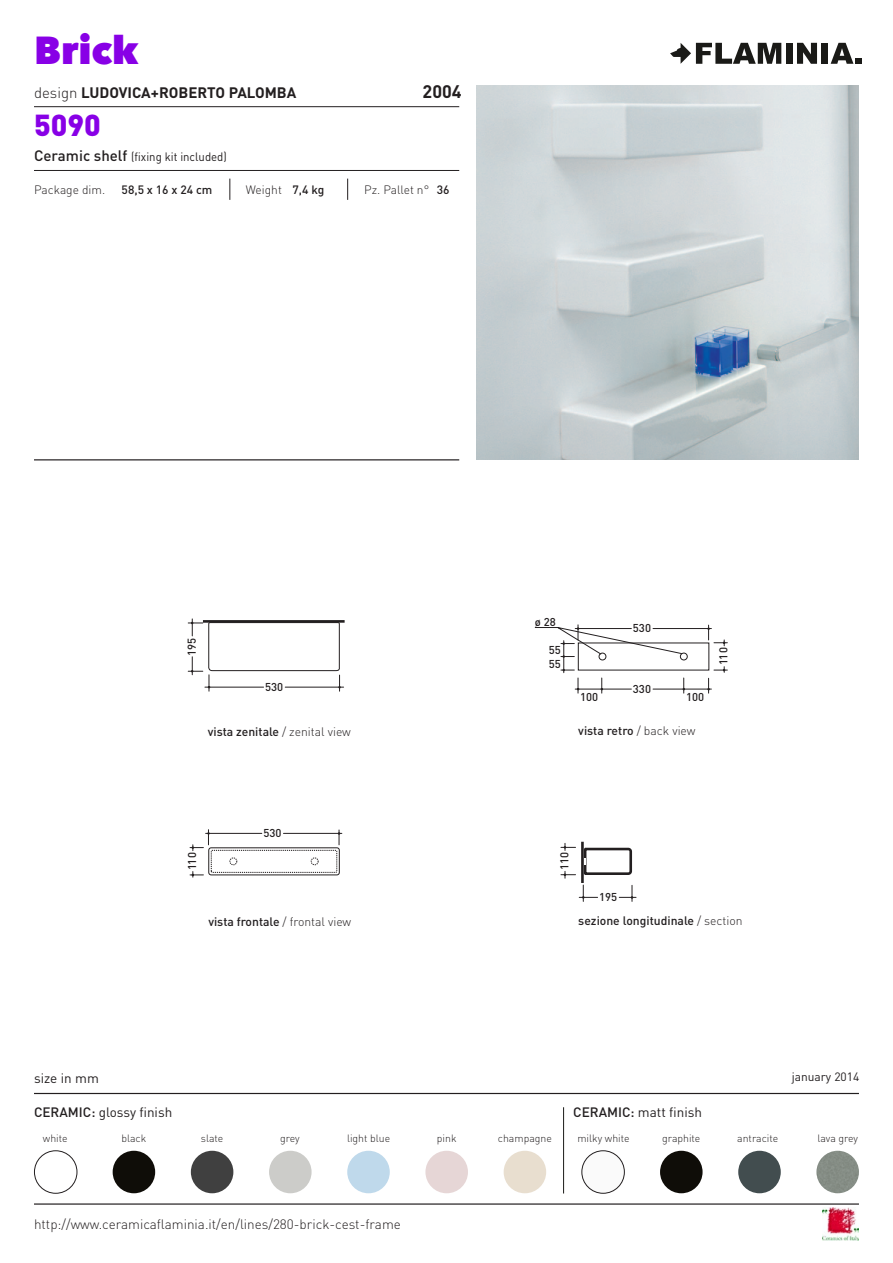
<style>
.page{position:relative;width:893px;height:1263px;background:#fff}
.page>*{position:absolute;margin:0;border:0;box-sizing:border-box;transform-origin:0 0}
.t1{font:800 39px "Avenir Next LT Pro";color:#8800e6}
.t2{font:900 30px "DIN";color:#8800e6}
.t3{font:700 18px "DIN";color:#231f20}
.t4{font:700 15px "DIN";color:#231f20}
.t5{font:300 13.5px "DIN";color:#231f20}
.t6{font:13.5px "DIN";color:#231f20}
.t7{font:500 12.15px "DIN";color:#231f20}
.t8{font:300 12px "DIN";color:#231f20}
.t9{font:12px "DIN";color:#231f20;scale:.95 1}
.t10{font:500 12px "DIN";color:#231f20}
.t11{font:12px "DIN";color:#231f20}
.t12{font:500 11.25px/13.5px "DIN";color:#231f20}
.t13{font:300 10.5px "DIN";color:#231f20}
.s1{font-weight:300}
.s2{font-weight:500;font-size:15px}
.s3{font-weight:500}
</style>
<div class="page">
<hr style="left:34px;top:1203px;width:825px;height:2px;background:#231f20">
<img style="left:822px;top:1208px;width:37px;height:32px">
<svg style="left:670px;top:43px;width:111px;height:21px"></svg>
<div style="left:786px;top:43px;width:6px;height:21px;background:#1a1a17"></div>
<svg style="left:797px;top:43px;width:20px;height:21px"></svg>
<div style="left:822px;top:43px;width:6px;height:21px;background:#1a1a17"></div>
<svg style="left:831px;top:43px;width:30px;height:21px"></svg>
<hr style="left:34px;top:459px;width:425px;height:1px;background:#231f20">
<hr style="left:34px;top:106px;width:425px;height:1px;background:#231f20">
<hr style="left:34px;top:170px;width:425px;height:1px;background:#231f20">
<img style="left:476px;top:85px;width:383px;height:374px">
<hr style="left:34px;top:1093px;width:825px;height:1px;background:#231f20">
<svg style="left:230px;top:179px;width:1px;height:21px"></svg>
<svg style="left:347px;top:179px;width:1px;height:21px"></svg>
<div style="left:680px;top:653px;width:8px;height:7px;border:1px solid #231f20;border-radius:50%"></div>
<svg style="left:229px;top:857px;width:90px;height:8px"></svg>
<svg style="left:579px;top:885px;width:19px;height:16px"></svg>
<svg style="left:619px;top:885px;width:17px;height:16px"></svg>
<hr style="left:653px;top:628px;width:58px;height:1px;background:#231f20">
<hr style="left:653px;top:689px;width:58px;height:1px;background:#231f20">
<svg style="left:683px;top:678px;width:2px;height:15px"></svg>
<svg style="left:707px;top:678px;width:3px;height:15px"></svg>
<svg style="left:707px;top:625px;width:20px;height:21px"></svg>
<svg style="left:714px;top:667px;width:13px;height:5px"></svg>
<svg style="left:205px;top:627px;width:477px;height:218px"></svg>
<svg style="left:190px;top:845px;width:13px;height:6px"></svg>
<svg style="left:190px;top:871px;width:13px;height:6px"></svg>
<svg style="left:561px;top:843px;width:15px;height:7px"></svg>
<svg style="left:561px;top:871px;width:15px;height:7px"></svg>
<svg style="left:188px;top:619px;width:153px;height:72px"></svg>
<div style="left:211px;top:850px;width:126px;height:22px;border:1px dashed #231f20"></div>
<div style="left:208px;top:847px;width:132px;height:28px;border:1px solid #231f20;border-radius:2px"></div>
<hr style="left:581px;top:842px;width:3px;height:41px;background:#231f20">
<hr style="left:203px;top:620px;width:142px;height:3px;background:#231f20">
<svg style="left:583px;top:846px;width:50px;height:30px"></svg>
<div style="left:34px;top:1150px;width:43px;height:43px;border:1px solid #231f20;border-radius:50%"></div>
<div style="left:113px;top:1151px;width:42px;height:42px;background:#0f0d08;border-radius:50%"></div>
<div style="left:191px;top:1151px;width:42px;height:42px;background:#404040;border-radius:50%"></div>
<div style="left:269px;top:1151px;width:43px;height:42px;background:#ccccc9;border-radius:50%"></div>
<div style="left:347px;top:1151px;width:43px;height:42px;background:#bfd9eb;border-radius:50%"></div>
<div style="left:425px;top:1151px;width:43px;height:42px;background:#e6d6d6;border-radius:50%"></div>
<div style="left:504px;top:1151px;width:42px;height:42px;background:#e8decf;border-radius:50%"></div>
<div style="left:582px;top:1151px;width:42px;height:42px;background:#fafafa;border-radius:50%"></div>
<div style="left:582px;top:1150px;width:43px;height:43px;border:1px solid #231f20;border-radius:50%"></div>
<div style="left:660px;top:1151px;width:43px;height:42px;background:#0f0d08;border-radius:50%"></div>
<div style="left:738px;top:1151px;width:43px;height:42px;background:#424d4f;border-radius:50%"></div>
<img style="left:816px;top:1151px;width:43px;height:42px;border-radius:21px">
<hr style="left:563px;top:1107px;width:1px;height:86px;background:#1a1a17">
<h1 class="t1" style="left:34px;top:26px;width:106px">Brick</h1>
<p class="t4" style="left:34px;top:82px;width:264px"><span class="s1">design</span> LUDOVICA+ROBERTO PALOMBA</p>
<h3 class="t3" style="left:423px;top:79px;width:41px">2004</h3>
<h2 class="t2" style="left:34px;top:105px;width:68px">5090</h2>
<p class="t9" style="left:34px;top:149px;width:204px"><span class="s2">Ceramic shelf</span> (fixing kit included)</p>
<p class="t8" style="left:34px;top:182px;width:73px">Package dim.</p>
<p class="t10" style="left:122px;top:182px;width:92px">58,5 x 16 x 24 cm</p>
<p class="t8" style="left:246px;top:182px;width:80px">Weight <span class="s3">7,4 kg</span></p>
<p class="t8" style="left:364px;top:182px;width:87px">Pz. Pallet n° <span class="s3">36</span></p>
<p class="t12" style="left:185px;top:656px;width:20px;rotate:-90deg">195</p>
<p class="t12" style="left:265px;top:679px;width:20px">530</p>
<p class="t7" style="left:208px;top:723px;width:145px">vista zenitale <span class="s1">/ zenital view</span></p>
<p class="t12" style="left:535px;top:614px;width:22px">ø 28</p>
<p class="t12" style="left:549px;top:643px;width:14px">55<br>55</p>
<p class="t12" style="left:633px;top:621px;width:20px">530</p>
<p class="t12" style="left:633px;top:681px;width:20px">330</p>
<p class="t12" style="left:580px;top:689px;width:20px">100</p>
<p class="t12" style="left:686px;top:689px;width:20px">100</p>
<p class="t7" style="left:578px;top:723px;width:119px">vista retro <span class="s1">/ back view</span></p>
<p class="t12" style="left:716px;top:665px;width:19px;rotate:-90deg">110</p>
<p class="t12" style="left:263px;top:826px;width:20px">530</p>
<p class="t12" style="left:185px;top:870px;width:19px;rotate:-90deg">110</p>
<p class="t12" style="left:557px;top:870px;width:19px;rotate:-90deg">110</p>
<p class="t7" style="left:208px;top:913px;width:144px">vista frontale <span class="s1">/ frontal view</span></p>
<p class="t12" style="left:599px;top:890px;width:20px">195</p>
<p class="t7" style="left:578px;top:912px;width:166px">sezione longitudinale <span class="s1">/ section</span></p>
<p class="t6" style="left:34px;top:1069px;width:66px">size in mm</p>
<p class="t11" style="left:792px;top:1069px;width:69px">january 2014</p>
<p class="t6" style="left:34px;top:1103px;width:140px"><span class="s3">Ceramic:</span> glossy finish</p>
<p class="t6" style="left:573px;top:1103px;width:130px"><span class="s3">Ceramic:</span> matt finish</p>
<p class="t13" style="left:43px;top:1132px;width:26px">white</p>
<p class="t13" style="left:121px;top:1132px;width:26px">black</p>
<p class="t13" style="left:201px;top:1132px;width:24px">slate</p>
<p class="t13" style="left:280px;top:1132px;width:21px">grey</p>
<p class="t13" style="left:347px;top:1132px;width:45px">light blue</p>
<p class="t13" style="left:437px;top:1132px;width:21px">pink</p>
<p class="t13" style="left:498px;top:1132px;width:55px">champagne</p>
<p class="t13" style="left:577px;top:1132px;width:54px">milky white</p>
<p class="t13" style="left:662px;top:1132px;width:40px">graphite</p>
<p class="t13" style="left:737px;top:1132px;width:43px">antracite</p>
<p class="t13" style="left:817px;top:1132px;width:42px">lava grey</p>
<p class="t5" style="left:34px;top:1216px;width:368px">http://www.ceramicaflaminia.it/en/lines/280-brick-cest-frame</p>
</div>
